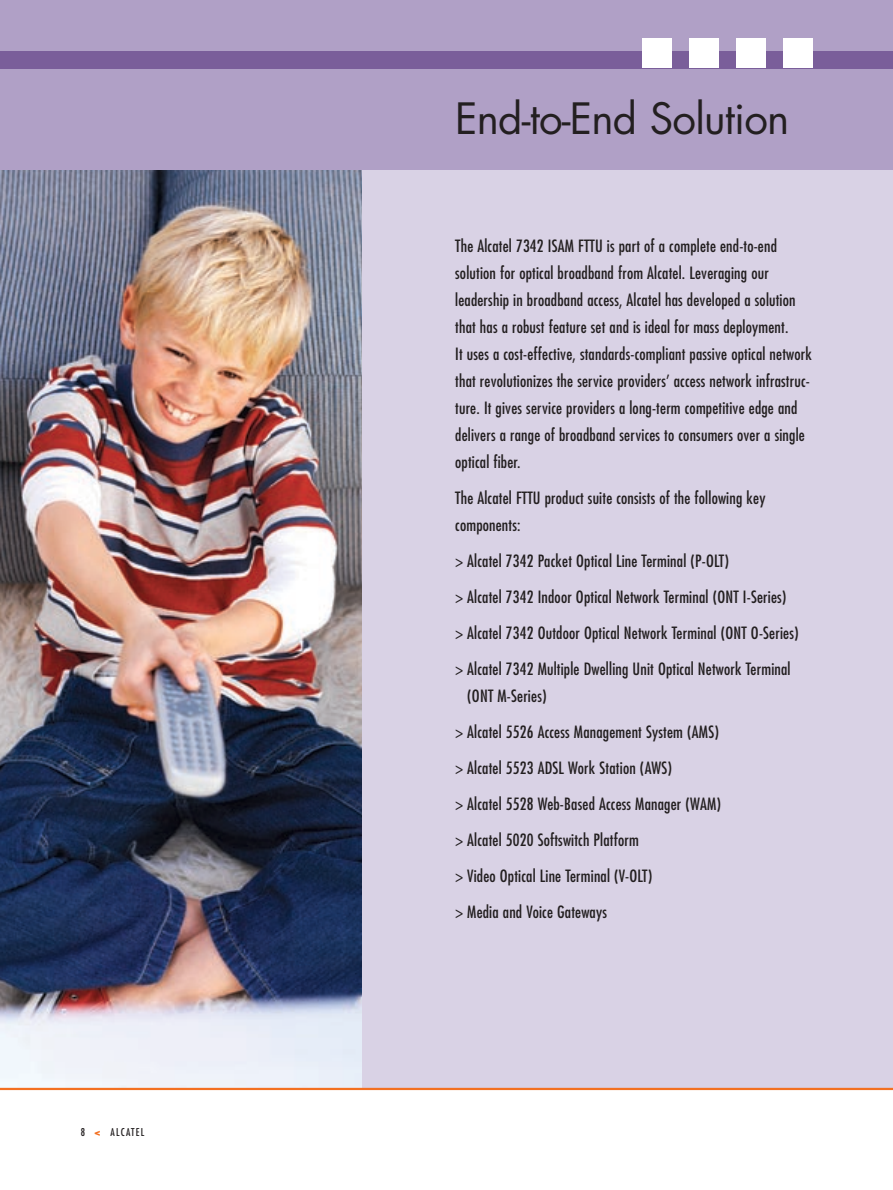
<style>
.page{position:relative;width:893px;height:1190px;background:#fff}
.page>*{position:absolute;margin:0;border:0;box-sizing:border-box;transform-origin:0 0}
.t1{font:42px "Futura";letter-spacing:-.02em;color:#231f20}
.t2{font:condensed 16.5px/27px "Futura";letter-spacing:.01em;color:#231f20}
.t3{font:condensed 10.5px "Futura";letter-spacing:.125em;color:#231f20}
.s1{font-weight:700;font-stretch:normal;color:#f37021}
</style>
<div class="page">
<div style="left:174px;top:145px;width:718px;height:944px;background:#d9d2e5"></div>
<img style="left:0;top:169px;width:361px;height:918px">
<div style="left:0;top:0;width:892px;height:169px;background:#b0a0c6"></div>
<hr style="left:0;top:1087px;width:892px;height:3px;background:#f37021">
<div style="left:0;top:51px;width:892px;height:17px;background:#7a5e9a"></div>
<div style="left:642px;top:38px;width:30px;height:30px;background:#fff"></div>
<div style="left:689px;top:38px;width:30px;height:30px;background:#fff"></div>
<div style="left:736px;top:38px;width:29px;height:30px;background:#fff"></div>
<div style="left:782px;top:38px;width:30px;height:30px;background:#fff"></div>
<p class="t3" style="left:81px;top:1127px;width:65px">8 <span class="s1">&lt;</span> ALCATEL</p>
<h1 class="t1" style="left:455px;top:99px;width:335px">End-to-End Solution</h1>
<p class="t2" style="left:455px;top:234px;width:358px">The Alcatel 7342 ISAM FTTU is part of a complete end-to-end solution for optical broadband from Alcatel. Leveraging our leadership in broadband access, Alcatel has developed a solution that has a robust feature set and is ideal for mass deployment.<br>It uses a cost-effective, standards-compliant passive optical network that revolutionizes the service providers’ access network infrastruc&shy;ture. It gives service providers a long-term competitive edge and delivers a range of broadband services to consumers over a single optical fiber.</p>
<p class="t2" style="left:455px;top:486px;width:312px">The Alcatel FTTU product suite consists of the following key components:</p>
<p class="t2" style="left:455px;top:544px;width:345px;line-height:36px">&gt; Alcatel 7342 Packet Optical Line Terminal (P-OLT)<br>&gt; Alcatel 7342 Indoor Optical Network Terminal (ONT I-Series) &gt; Alcatel 7342 Outdoor Optical Network Terminal (ONT O-Series) &gt; Alcatel 7342 Multiple Dwelling Unit Optical Network Terminal</p>
<p class="t2" style="left:455px;top:679px;width:267px;line-height:36px;text-indent:12px">(ONT M-Series)<br>&gt; Alcatel 5526 Access Management System (AMS) &gt; Alcatel 5523 ADSL Work Station (AWS)<br>&gt; Alcatel 5528 Web-Based Access Manager (WAM) &gt; Alcatel 5020 Softswitch Platform<br>&gt; Video Optical Line Terminal (V-OLT)<br>&gt; Media and Voice Gateways</p>
</div>
